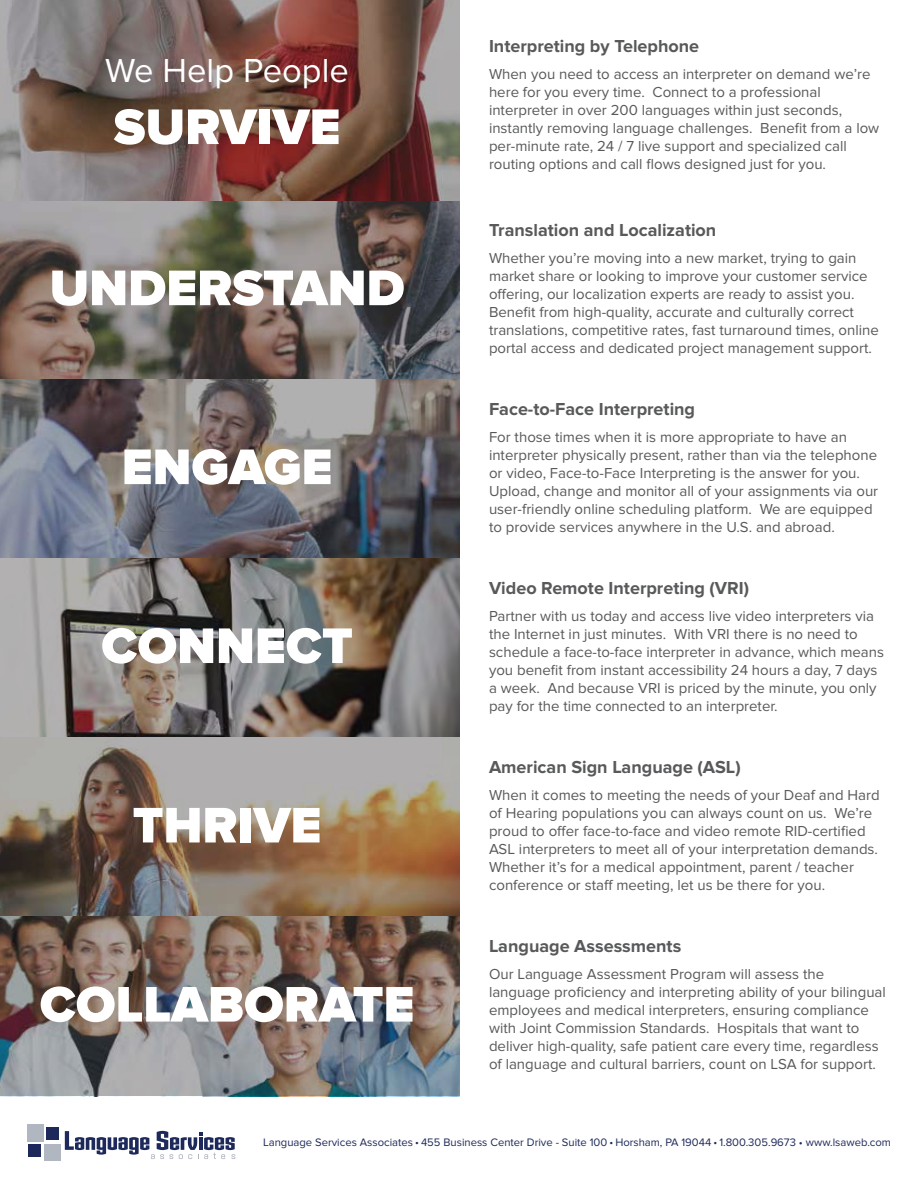
<style>
.page{position:relative;width:918px;height:1188px;background:#fff}
.page>*{position:absolute;margin:0;border:0;box-sizing:border-box;transform-origin:0 0}
.t1{font:900 51.9px "Proxima Nova";color:#fff}
.t2{font:34.5px "Proxima Nova";color:#fff}
.t3{font:700 18px "Proxima Nova";color:#58595b}
.t4{font:15px/18px "Proxima Nova";color:#58595b}
.t5{font:11.25px "Proxima Nova";color:#1e295b}
.s1{font-family:"Myriad Pro"}
</style>
<div class="page">
<div style="left:27px;top:1125px;width:16px;height:17px;background:#b0b7c0"></div>
<div style="left:44px;top:1144px;width:16px;height:16px;background:#b0b7c0"></div>
<div style="left:46px;top:1128px;width:13px;height:12px;background:#1e295b"></div>
<div style="left:28px;top:1144px;width:13px;height:13px;background:#1e295b"></div>
<svg style="left:65px;top:1131px;width:170px;height:28px"></svg>
<img style="left:0;top:0;width:460px;height:1096px">
<p class="t2" style="left:105px;top:51px;width:245px">We Help People</p>
<p class="t1" style="left:114px;top:97px;width:228px">SURVIVE</p>
<p class="t1" style="left:49px;top:258px;width:357px">UNDERSTAND</p>
<p class="t1" style="left:122px;top:437px;width:212px">ENGAGE</p>
<p class="t1" style="left:101px;top:616px;width:253px">CONNECT</p>
<p class="t1" style="left:133px;top:795px;width:190px">THRIVE</p>
<p class="t1" style="left:40px;top:974px;width:376px">COLLABORATE</p>
<h1 class="t3" style="left:489px;top:36px;width:212px">Interpreting by Telephone</h1>
<p class="t4" style="left:489px;top:66px;width:392px">When you need to access an interpreter on demand we’re here for you every time. Connect to a professional interpreter in over 200 languages within just seconds, instantly removing language challenges. Benefit from a low per-minute rate, 24 / 7 live support and specialized call routing options and call flows designed just for you.</p>
<h1 class="t3" style="left:489px;top:220px;width:229px">Translation and Localization</h1>
<p class="t4" style="left:489px;top:249px;width:391px">Whether you’re moving into a new market, trying to gain market share or looking to improve your customer service offering, our localization experts are ready to assist you.<br>Benefit from high-quality, accurate and culturally correct translations, competitive rates, fast turnaround times, online portal access and dedicated project management support.</p>
<h1 class="t3" style="left:489px;top:398px;width:208px">Face-to-Face Interpreting</h1>
<p class="t4" style="left:489px;top:428px;width:391px">For those times when it is more appropriate to have an interpreter physically present, rather than via the telephone or video, Face-to-Face Interpreting is the answer for you.<br>Upload, change and monitor all of your assignments via our user-friendly online scheduling platform. We are equipped to provide services anywhere in the U.S. and abroad.</p>
<h1 class="t3" style="left:489px;top:577px;width:262px">Video Remote Interpreting (VRI)</h1>
<p class="t4" style="left:489px;top:607px;width:397px">Partner with us today and access live video interpreters via the Internet in just minutes. With VRI there is no need to schedule a face-to-face interpreter in advance, which means you benefit from instant accessibility 24 hours a day, 7 days a week. And because VRI is priced by the minute, you only pay for the time connected to an interpreter.</p>
<h1 class="t3" style="left:489px;top:757px;width:253px">American Sign Language (ASL)</h1>
<p class="t4" style="left:489px;top:786px;width:392px">When it comes to meeting the needs of your Deaf and Hard of Hearing populations you can always count on us. We’re proud to offer face-to-face and video remote RID-certified ASL interpreters to meet all of your interpretation demands.<br>Whether it’s for a medical appointment, parent / teacher conference or staff meeting, let us be there for you.</p>
<h1 class="t3" style="left:489px;top:936px;width:194px">Language Assessments</h1>
<p class="t4" style="left:489px;top:966px;width:398px">Our Language Assessment Program will assess the language proficiency and interpreting ability of your bilingual employees and medical interpreters, ensuring compliance with Joint Commission Standards. Hospitals that want to deliver high-quality, safe patient care every time, regardless of language and cultural barriers, count on LSA for support.</p>
<p class="t5" style="left:263px;top:1136px;width:629px">Language Services Associates <span class="s1">•</span> 455 Business Center Drive - Suite 100 <span class="s1">•</span> Horsham, PA 19044 <span class="s1">•</span> 1.800.305.9673 • www.lsaweb.com</p>
</div>
